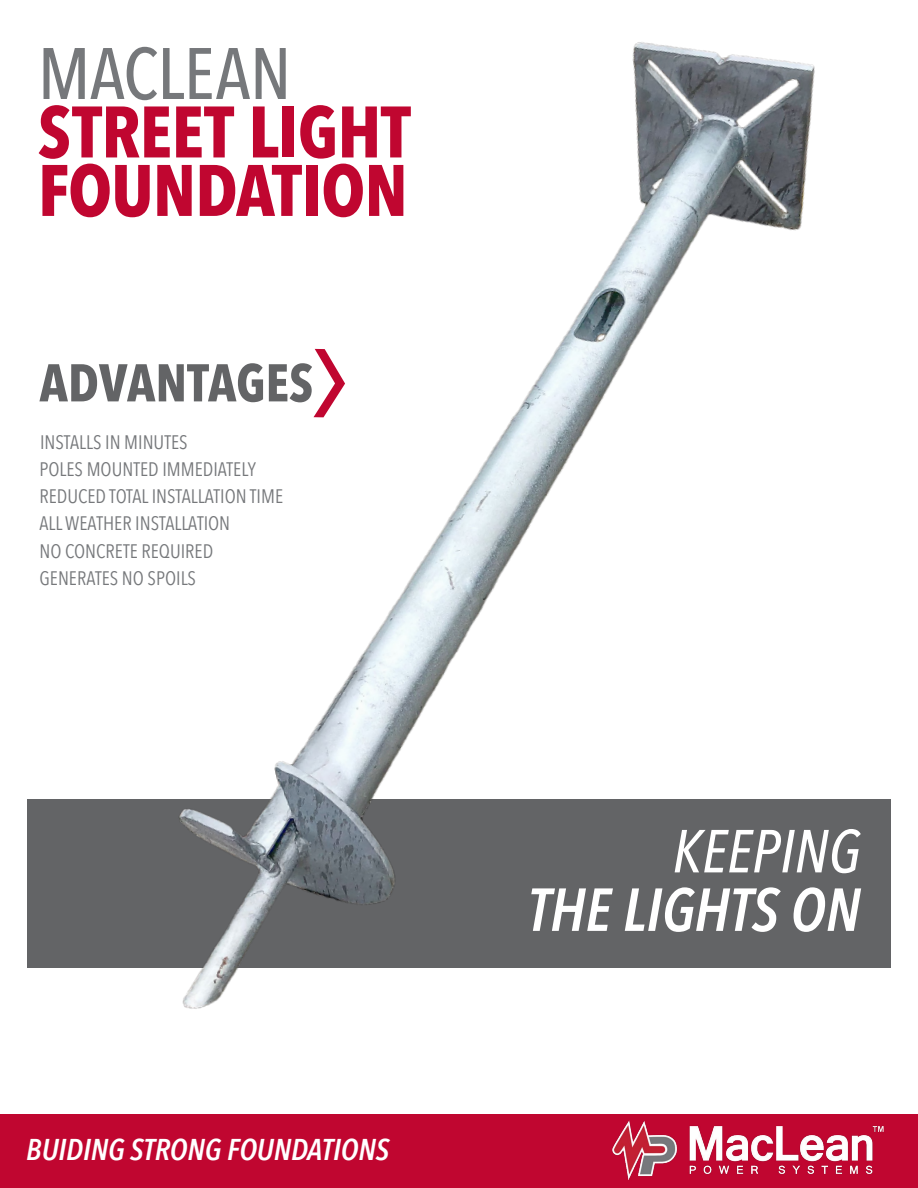
<style>
.page{position:relative;width:918px;height:1188px;background:#fff}
.page>*{position:absolute;margin:0;border:0;box-sizing:border-box;transform-origin:0 0}
.t1{font:700 72px/58.5px "Avenir Next Condensed";letter-spacing:-.01em;color:#c00630}
.t2{font:500 72px "Avenir Next Condensed";letter-spacing:-.005em;color:#76787b}
.t3{font:italic 600 60px "Avenir Next Condensed";color:#fff}
.t4{font:italic 500 60px "Avenir Next Condensed";color:#fff}
.t5{font:700 52.5px "Avenir Next Condensed";color:#636466}
.t6{font:italic 600 30px "Avenir Next Condensed";color:#fff}
.t7{font:19.5px "Avenir Next Condensed";color:#76787b}
</style>
<div class="page">
<div style="left:0;top:1115px;width:918px;height:73px;background:#c00630"></div>
<img style="left:563px;top:1114px;width:355px;height:66px">
<img style="left:27px;top:42px;width:864px;height:967px">
<h1 class="t2" style="left:38px;top:30px;width:255px">MACLEAN</h1>
<h1 class="t1" style="left:38px;top:103px;width:374px">STREET LIGHT<br>FOUNDATION</h1>
<h3 class="t5" style="left:39px;top:351px;width:275px">ADVANTAGES</h3>
<p class="t7" style="left:40px;top:425px;width:149px">INSTALLS IN MINUTES</p>
<p class="t7" style="left:39px;top:452px;width:218px">POLES MOUNTED IMMEDIATELY</p>
<p class="t7" style="left:39px;top:480px;width:245px">REDUCED TOTAL INSTALLATION TIME</p>
<p class="t7" style="left:39px;top:506px;width:192px">ALL WEATHER INSTALLATION</p>
<p class="t7" style="left:39px;top:535px;width:175px">NO CONCRETE REQUIRED</p>
<p class="t7" style="left:39px;top:561px;width:158px">GENERATES NO SPOILS</p>
<h3 class="t6" style="left:26px;top:1132px;width:364px">BUIDING STRONG FOUNDATIONS</h3>
<h2 class="t4" style="left:672px;top:815px;width:190px">KEEPING</h2>
<h2 class="t3" style="left:528px;top:873px;width:334px">THE LIGHTS ON</h2>
</div>
